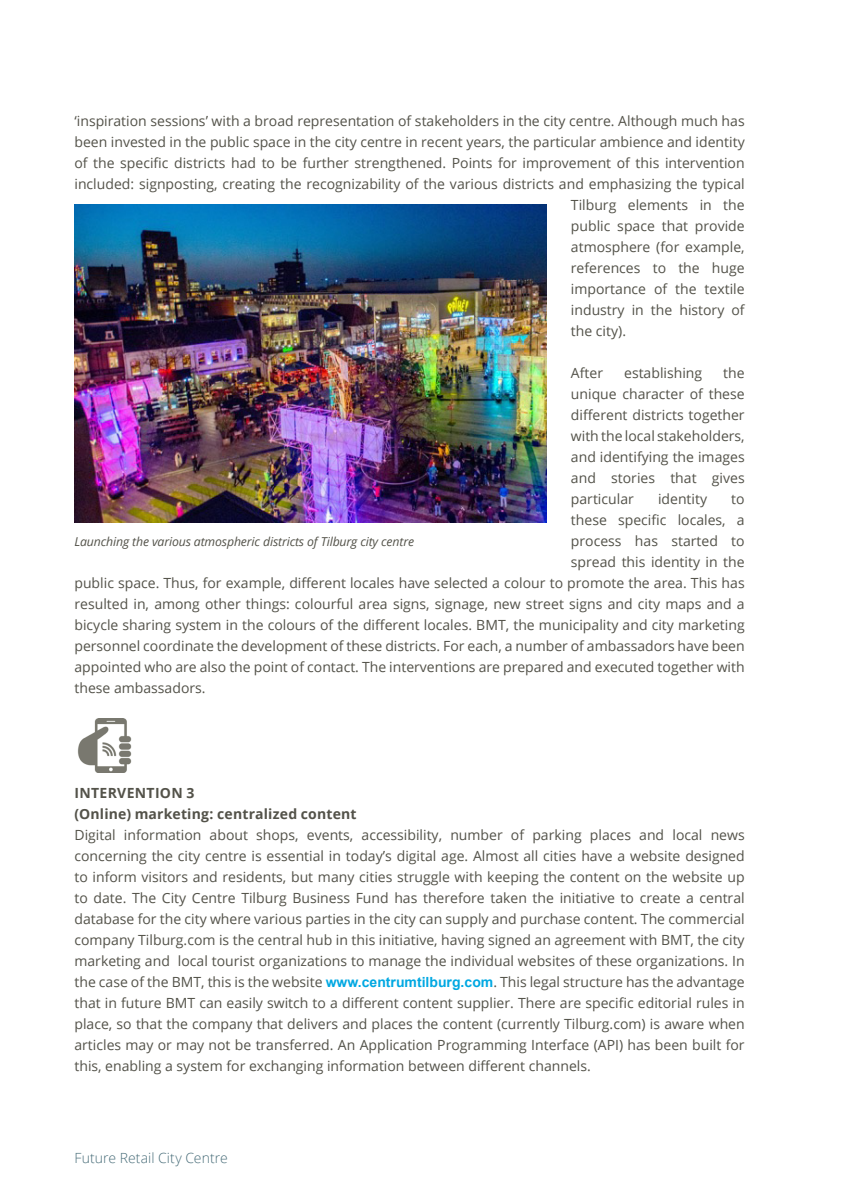
<style>
.page{position:relative;width:844px;height:1191px;background:#fff}
.page>*{position:absolute;margin:0;border:0;box-sizing:border-box;transform-origin:0 0}
.t1{font:14px/21px "Open Sans";color:#535249;text-align:justify}
._2019_Tussenkop{font:700 14px "Open Sans";letter-spacing:.015em;color:#535249}
.t2{font:300 14px "Open Sans";letter-spacing:.005em;color:#476c78}
.Figuurbijschrift{font:italic 12.25px "Open Sans";letter-spacing:-.01em;color:#535249}
.s1{font-family:"Arial";font-weight:700;color:#00a8e2}
</style>
<div class="page">
<img style="left:74px;top:205px;width:472px;height:318px">
<img style="left:77px;top:718px;width:54px;height:54px">
<p class="t1" style="left:74px;top:110px;width:671px">‘inspiration sessions’ with a broad representation of stakeholders in the city centre. Although much has been invested in the public space in the city centre in recent years, the particular ambience and identity of the specific districts had to be further strengthened. Points for improvement of this intervention included: signposting, creating the recognizability of the various districts and emphasizing the typical</p>
<p class="t1" style="left:570px;top:194px;width:175px">Tilburg elements in the public space that provide atmosphere (for example, references to the huge importance of the textile industry in the history of the city).</p>
<p class="t1" style="left:570px;top:362px;width:34px">After</p>
<p class="t1" style="left:624px;top:362px;width:80px">establishing</p>
<p class="t1" style="left:570px;top:362px;width:175px;text-indent:152px">the unique character of these different districts together with the local stakeholders, and identifying the images and stories that gives particular</p>
<p class="t1" style="left:657px;top:488px;width:51px">identity</p>
<p class="t1" style="left:731px;top:488px;width:15px">to</p>
<p class="t1" style="left:570px;top:509px;width:175px">these specific locales, a</p>
<p class="t1" style="left:570px;top:530px;width:175px">process has started to</p>
<p class="t1" style="left:570px;top:551px;width:175px">spread this identity in the</p>
<p class="t1" style="left:74px;top:572px;width:671px">public space. Thus, for example, different locales have selected a colour to promote the area. This has</p>
<p class="t1" style="left:74px;top:593px;width:671px">resulted in, among other things: colourful area signs, signage, new street signs and city maps and a</p>
<p class="t1" style="left:74px;top:614px;width:671px">bicycle sharing system in the colours of the different locales. BMT, the municipality and city marketing</p>
<p class="t1" style="left:74px;top:635px;width:671px">personnel coordinate the development of these districts. For each, a number of ambassadors have been</p>
<p class="t1" style="left:74px;top:656px;width:671px">appointed who are also the point of contact. The interventions are prepared and executed together with</p>
<p class="t1" style="left:74px;top:677px;width:133px">these ambassadors.</p>
<p class="Figuurbijschrift" style="left:74px;top:533px;width:341px">Launching the various atmospheric districts of Tilburg city centre</p>
<h3 class="_2019_Tussenkop" style="left:74px;top:783px;width:121px">INTERVENTION 3</h3>
<h3 class="_2019_Tussenkop" style="left:74px;top:804px;width:284px">(Online) marketing: centralized content</h3>
<p class="t1" style="left:74px;top:824px;width:671px">Digital information about shops, events, accessibility, number of parking places and local news concerning the city centre is essential in today’s digital age. Almost all cities have a website designed to inform visitors and residents, but many cities struggle with keeping the content on the website up to date. The City Centre Tilburg Business Fund has therefore taken the initiative to create a central database for the city where various parties in the city can supply and purchase content. The commercial company Tilburg.com is the central hub in this initiative, having signed an agreement with BMT, the city marketing and local tourist organizations to manage the individual websites of these organizations. In the case of the BMT, this is the website <span class="s1">www.centrumtilburg.com</span>. This legal structure has the advantage that in future BMT can easily switch to a different content supplier. There are specific editorial rules in place, so that the company that delivers and places the content (currently Tilburg.com) is aware when articles may or may not be transferred. An Application Programming Interface (API) has been built for this, enabling a system for exchanging information between different channels.</p>
<p class="t2" style="left:74px;top:1148px;width:155px">Future Retail City Centre</p>
</div>
